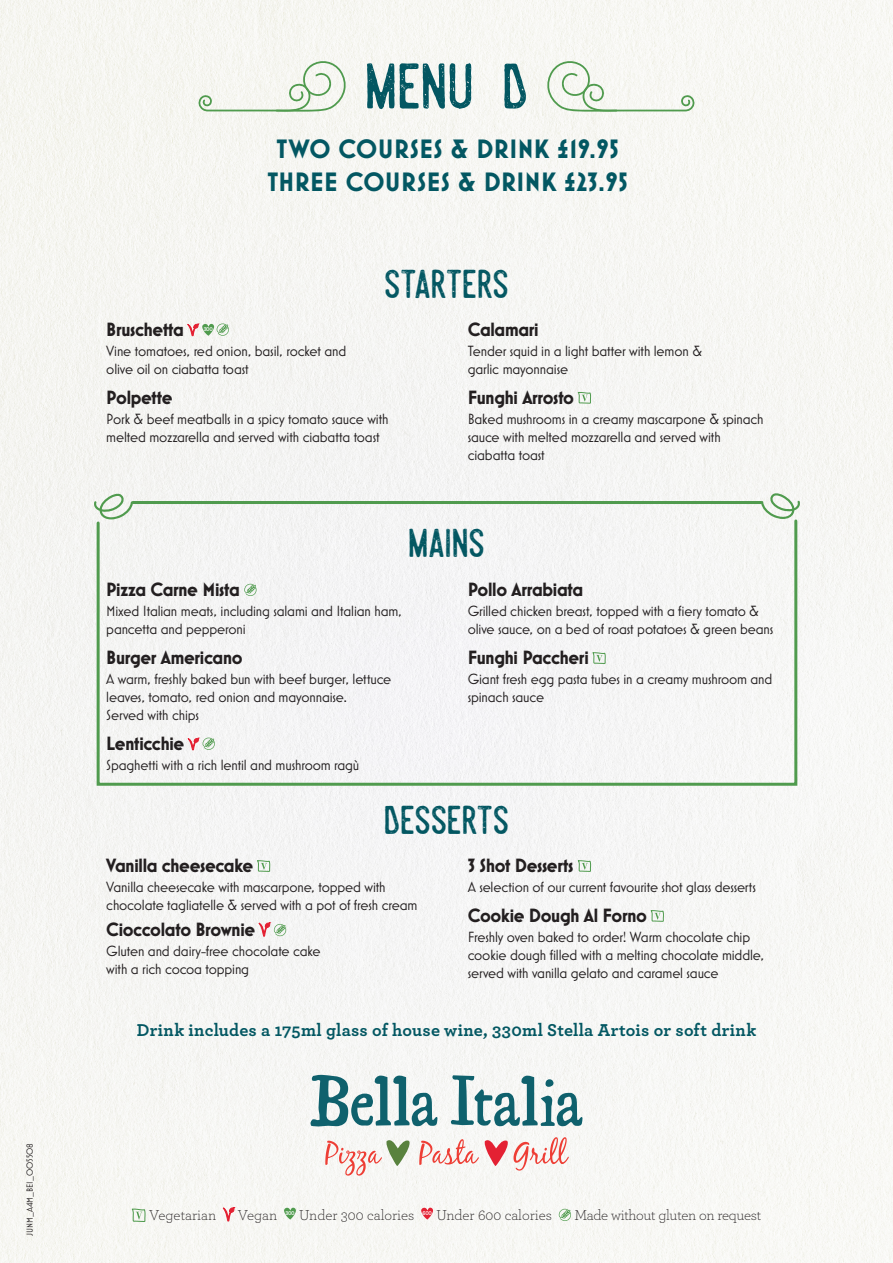
<style>
.page{position:relative;width:893px;height:1263px;background:#f6f6f4}
.page>*{position:absolute;margin:0;border:0;box-sizing:border-box;transform-origin:0 0}
.t1{font:72px "Steelworks Vintage";color:#035762}
.t2{font:45px "Steelworks Vintage";letter-spacing:-.02em;color:#035762}
.t3{font:700 27px "Mostra Nuova";letter-spacing:.015em;color:#035762}
.dish_name_left_PIZZ{font:700 19.5px "Mostra Nuova";letter-spacing:-.02em;color:#231f20}
.dish_name{font:700 19.5px "Mostra Nuova";letter-spacing:-.015em;color:#231f20}
.menu_intro{font:700 18px "Archer";letter-spacing:.01em;color:#035762}
.dish_description{font:15px/18px "Mostra Nuova";letter-spacing:-.01em;color:#231f20}
.t4{font:300 15px "Archer";letter-spacing:-.01em;color:#231f20}
.t5{font:9px "Mostra Nuova";color:#231f20}
.t6{font:700 5.7px "Archer";letter-spacing:-.07em;color:#fff;scale:.9 1}
</style>
<div class="page">
<svg style="left:187px;top:320px;width:42px;height:17px"></svg>
<svg style="left:577px;top:391px;width:15px;height:13px"></svg>
<svg style="left:256px;top:860px;width:15px;height:27px"></svg>
<svg style="left:259px;top:923px;width:27px;height:13px"></svg>
<svg style="left:577px;top:860px;width:15px;height:27px"></svg>
<svg style="left:650px;top:910px;width:14px;height:27px"></svg>
<svg style="left:131px;top:1208px;width:15px;height:14px"></svg>
<svg style="left:223px;top:1207px;width:11px;height:14px"></svg>
<svg style="left:281px;top:1203px;width:16px;height:17px"></svg>
<svg style="left:419px;top:1203px;width:15px;height:17px"></svg>
<svg style="left:559px;top:1209px;width:12px;height:12px"></svg>
<svg style="left:546px;top:58px;width:150px;height:54px"></svg>
<svg style="left:197px;top:58px;width:149px;height:54px"></svg>
<svg style="left:310px;top:1075px;width:127px;height:51px"></svg>
<svg style="left:451px;top:1075px;width:131px;height:51px"></svg>
<svg style="left:419px;top:1139px;width:60px;height:26px"></svg>
<svg style="left:485px;top:1137px;width:84px;height:33px"></svg>
<svg style="left:325px;top:1140px;width:85px;height:35px"></svg>
<svg style="left:94px;top:493px;width:39px;height:26px"></svg>
<svg style="left:761px;top:492px;width:39px;height:27px"></svg>
<div style="left:95px;top:518px;width:704px;height:269px;background:#f5f4f5"></div>
<hr style="left:133px;top:501px;width:628px;height:3px;background:#509b4e">
<p class="t5" style="left:24px;top:1236px;width:95px;rotate:-90deg">JUNM_A4M_BEI_005508</p>
<p class="t1" style="left:364px;top:31px;width:166px">MENU D</p>
<p class="t3" style="left:276px;top:133px;width:344px">TWO COURSES &amp; DRINK £19.95</p>
<p class="t3" style="left:267px;top:166px;width:362px">THREE COURSES &amp; DRINK £23.95</p>
<p class="t2" style="left:384px;top:249px;width:127px">STARTERS</p>
<p class="dish_name" style="left:106px;top:318px;width:79px">Bruschetta</p>
<p class="t6" style="left:204px;top:325px;width:12px">300</p>
<p class="dish_description" style="left:106px;top:342px;width:241px">Vine tomatoes, red onion, basil, rocket and olive oil on ciabatta toast</p>
<p class="dish_name" style="left:106px;top:386px;width:68px">Polpette</p>
<p class="dish_description" style="left:106px;top:409px;width:284px">Pork &amp; beef meatballs in a spicy tomato sauce with melted mozzarella and served with ciabatta toast</p>
<p class="dish_name" style="left:468px;top:318px;width:72px">Calamari</p>
<p class="dish_description" style="left:468px;top:342px;width:236px">Tender squid in a light batter with lemon &amp; garlic mayonnaise</p>
<p class="dish_name" style="left:468px;top:386px;width:108px">Funghi Arrosto</p>
<p class="dish_description" style="left:468px;top:409px;width:297px">Baked mushrooms in a creamy mascarpone &amp; spinach sauce with melted mozzarella and served with ciabatta toast</p>
<p class="t2" style="left:408px;top:508px;width:79px">MAINS</p>
<p class="dish_name_left_PIZZ" style="left:468px;top:578px;width:117px">Pollo Arrabiata</p>
<p class="dish_description" style="left:468px;top:602px;width:307px">Grilled chicken breast, topped with a fiery tomato &amp; olive sauce, on a bed of roast potatoes &amp; green beans</p>
<p class="dish_name_left_PIZZ" style="left:468px;top:646px;width:123px">Funghi Paccheri</p>
<p class="dish_description" style="left:468px;top:670px;width:306px">Giant fresh egg pasta tubes in a creamy mushroom and spinach sauce</p>
<p class="dish_name_left_PIZZ" style="left:106px;top:578px;width:135px">Pizza Carne Mista</p>
<p class="dish_description" style="left:106px;top:602px;width:297px">Mixed Italian meats, including salami and Italian ham, pancetta and pepperoni</p>
<p class="dish_name_left_PIZZ" style="left:106px;top:646px;width:138px">Burger Americano</p>
<p class="dish_description" style="left:106px;top:670px;width:287px">A warm, freshly baked bun with beef burger, lettuce leaves, tomato, red onion and mayonnaise.<br>Served with chips</p>
<p class="dish_name_left_PIZZ" style="left:106px;top:732px;width:80px">Lenticchie</p>
<p class="dish_description" style="left:106px;top:756px;width:255px">Spaghetti with a rich lentil and mushroom ragù</p>
<p class="t2" style="left:383px;top:785px;width:127px">DESSERTS</p>
<p class="dish_name_left_PIZZ" style="left:106px;top:854px;width:149px">Vanilla cheesecake</p>
<p class="dish_description" style="left:106px;top:878px;width:313px">Vanilla cheesecake with mascarpone, topped with chocolate tagliatelle &amp; served with a pot of fresh cream</p>
<p class="dish_name_left_PIZZ" style="left:106px;top:918px;width:150px">Cioccolato Brownie</p>
<p class="dish_description" style="left:106px;top:942px;width:216px">Gluten and dairy-free chocolate cake with a rich cocoa topping</p>
<p class="dish_name_left_PIZZ" style="left:468px;top:854px;width:107px">3 Shot Desserts</p>
<p class="dish_description" style="left:468px;top:878px;width:290px">A selection of our current favourite shot glass desserts</p>
<p class="dish_name_left_PIZZ" style="left:468px;top:904px;width:181px">Cookie Dough Al Forno</p>
<p class="dish_description" style="left:468px;top:928px;width:298px">Freshly oven baked to order! Warm chocolate chip cookie dough fi lled with a melting chocolate middle, served with vanilla gelato and caramel sauce</p>
<p class="menu_intro" style="left:137px;top:1016px;width:621px">Drink includes a 175ml glass of house wine, 330ml Stella Artois or soft drink</p>
<p class="t4" style="left:149px;top:1205px;width:69px">Vegetarian</p>
<p class="t4" style="left:238px;top:1205px;width:41px">Vegan</p>
<p class="t6" style="left:286px;top:1208px;width:12px">300</p>
<p class="t4" style="left:299px;top:1205px;width:117px">Under 300 calories</p>
<p class="t6" style="left:423px;top:1208px;width:12px">600</p>
<p class="t4" style="left:436px;top:1205px;width:117px">Under 600 calories</p>
<p class="t4" style="left:574px;top:1205px;width:188px">Made without gluten on request</p>
</div>
